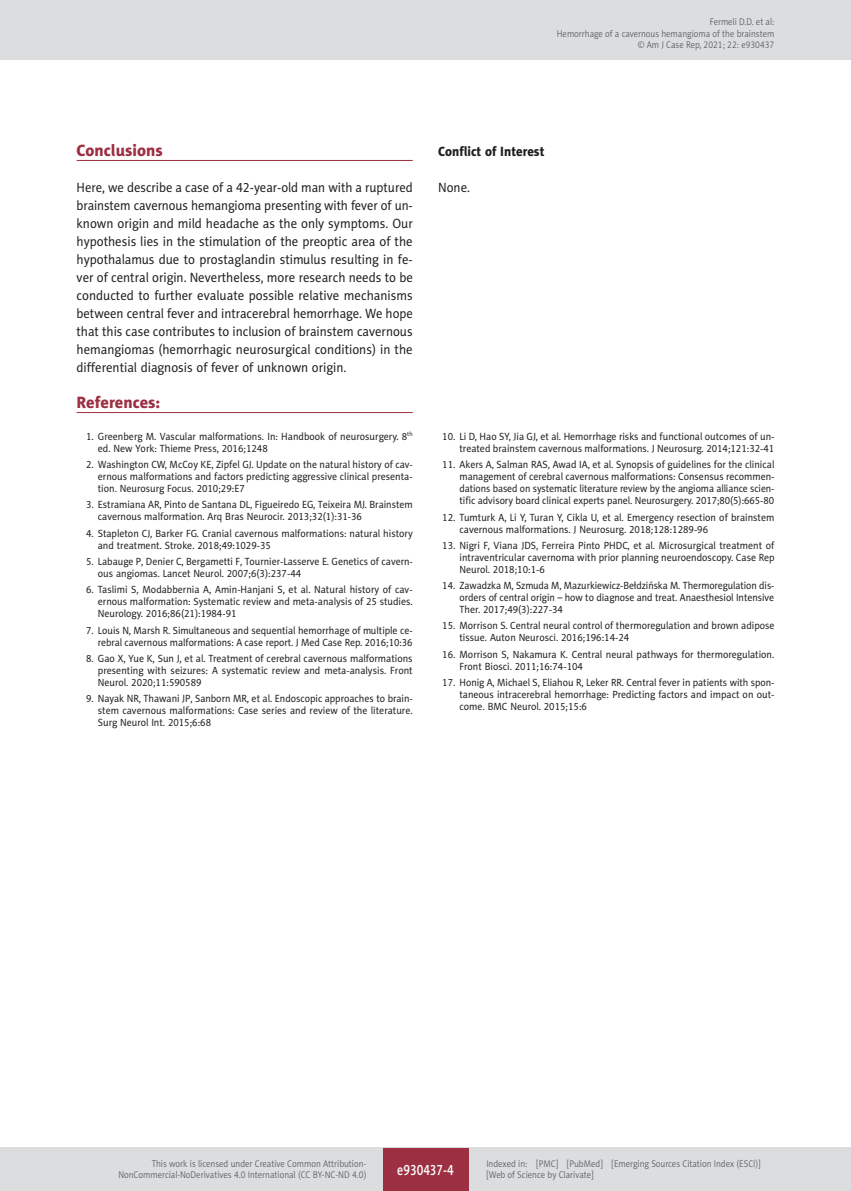
<style>
.page{position:relative;width:851px;height:1191px;background:#fff}
.page>*{position:absolute;margin:0;border:0;box-sizing:border-box;transform-origin:0 0}
.AJCR_Headline_1{font:16.5px "Naomi Sans EFN Heavy";color:#9d2f42}
.AJCR_Referencje_Tytu{font:16.5px "Naomi Sans EFN Heavy";color:#9d2f42}
.t1{font:15px "Naomi Sans EFN Medium";color:#fff;scale:.8 1}
.AJCR_Body{font:13.5px/18px "Naomi Sans EFN";color:#231f20;text-align:justify;scale:.94 1}
.AJCR_Headline_2{font:13.5px "Naomi Sans EFN Heavy";color:#231f20;scale:.95 1}
.AJCR_Body-2{font:13.5px "Naomi Sans EFN";color:#231f20;scale:.95 1}
.AJCR_Referencje_punk{font:10.5px/12px "Naomi Sans EFN";color:#231f20;scale:.95 1}
.AJCR_Referencje_punk-2{font:10.5px/12px "Naomi Sans EFN";color:#231f20;scale:.94 1}
.AJCR_Referencje_punk-3{font:10.5px/12px "Naomi Sans EFN";color:#231f20;text-align:justify;scale:.93 1}
.t2{font:9.75px/11.2px "Naomi Sans EFN Light";color:#57585a;text-align:right;scale:.9 1}
</style>
<div class="page">
<hr style="left:77px;top:160px;width:335px;height:1px;background:#9d2f42">
<hr style="left:77px;top:412px;width:335px;height:1px;background:#9d2f42">
<div style="left:0;top:0;width:850px;height:60px;background:#dcdddf"></div>
<div style="left:0;top:1148px;width:850px;height:43px;background:#dcdddf"></div>
<div style="left:383px;top:1147px;width:85px;height:43px;background:#9d2f42"></div>
<p class="t2" style="left:556px;top:16px;width:243px">Fermeli D.D. et al:<br>Hemorrhage of a cavernous hemangioma of the brainstem © Am J Case Rep, 2021; 22: e930437</p>
<p class="AJCR_Headline_1" style="left:77px;top:140px;width:88px">Conclusions</p>
<p class="AJCR_Body" style="left:77px;top:178px;width:359px">Here, we describe a case of a 42-year-old man with a ruptured brainstem cavernous hemangioma presenting with fever of un&shy;known origin and mild headache as the only symptoms. Our hypothesis lies in the stimulation of the preoptic area of the hypothalamus due to prostaglandin stimulus resulting in fe&shy;ver of central origin. Nevertheless, more research needs to be conducted to further evaluate possible relative mechanisms between central fever and intracerebral hemorrhage. We hope that this case contributes to inclusion of brainstem cavernous hemangiomas (hemorrhagic neurosurgical conditions) in the differential diagnosis of fever of unknown origin.</p>
<p class="AJCR_Referencje_Tytu" style="left:77px;top:392px;width:85px">References:</p>
<p class="AJCR_Referencje_punk" style="left:98px;top:430px;width:333px;text-indent:-12px">1. Greenberg M. Vascular malformations. In: Handbook of neurosurgery. 8<sup>th </sup>ed. New York: Thieme Press, 2016;1248</p>
<p class="AJCR_Referencje_punk" style="left:98px;top:459px;width:333px;text-align:justify;text-indent:-12px">2. Washington CW, McCoy KE, Zipfel GJ. Update on the natural history of cav&shy;ernous malformations and factors predicting aggressive clinical presenta&shy;tion. Neurosurg Focus. 2010;29:E7</p>
<p class="AJCR_Referencje_punk" style="left:98px;top:499px;width:333px;text-indent:-12px">3. Estramiana AR, Pinto de Santana DL, Figueiredo EG, Teixeira MJ. Brainstem cavernous malformation. Arq Bras Neurocir. 2013;32(1):31-36</p>
<p class="AJCR_Referencje_punk" style="left:98px;top:527px;width:333px;text-indent:-12px">4. Stapleton CJ, Barker FG. Cranial cavernous malformations: natural history and treatment. Stroke. 2018;49:1029-35</p>
<p class="AJCR_Referencje_punk-2" style="left:98px;top:555px;width:336px;text-indent:-12px">5. Labauge P, Denier C, Bergametti F, Tournier-Lasserve E. Genetics of cavern&shy;ous angiomas. Lancet Neurol. 2007;6(3):237-44</p>
<p class="AJCR_Referencje_punk" style="left:98px;top:584px;width:333px;text-align:justify;text-indent:-12px">6. Taslimi S, Modabbernia A, Amin-Hanjani S, et al. Natural history of cav&shy;ernous malformation: Systematic review and meta-analysis of 25 studies.<br>Neurology. 2016;86(21):1984-91</p>
<p class="AJCR_Referencje_punk" style="left:86px;top:624px;width:345px;text-align:right">7. Louis N, Marsh R. Simultaneous and sequential hemorrhage of multiple ce&shy;rebral cavernous malformations: A case report. J Med Case Rep. 2016;10:36</p>
<p class="AJCR_Referencje_punk" style="left:98px;top:652px;width:333px;text-align:justify;text-indent:-12px">8. Gao X, Yue K, Sun J, et al. Treatment of cerebral cavernous malformations presenting with seizures: A systematic review and meta-analysis. Front Neurol. 2020;11:590589</p>
<p class="AJCR_Referencje_punk" style="left:98px;top:692px;width:333px;text-align:justify;text-indent:-12px">9. Nayak NR, Thawani JP, Sanborn MR, et al. Endoscopic approaches to brain&shy;stem cavernous malformations: Case series and review of the literature.<br>Surg Neurol Int. 2015;6:68</p>
<p class="AJCR_Headline_2" style="left:438px;top:143px;width:113px">Conflict of Interest</p>
<p class="AJCR_Body-2" style="left:438px;top:179px;width:35px">None.</p>
<p class="AJCR_Referencje_punk" style="left:442px;top:430px;width:351px;text-align:right">10. Li D, Hao SY, Jia GJ, et al. Hemorrhage risks and functional outcomes of un&shy;treated brainstem cavernous malformations. J Neurosurg. 2014;121:32‑41</p>
<p class="AJCR_Referencje_punk" style="left:459px;top:459px;width:333px;text-align:justify;text-indent:-17px">11. Akers A, Salman RAS, Awad IA, et al. Synopsis of guidelines for the clinical management of cerebral cavernous malformations: Consensus recommen&shy;dations based on systematic literature review by the angioma alliance scien&shy;tific advisory board clinical experts panel. Neurosurgery. 2017;80(5):665-80</p>
<p class="AJCR_Referencje_punk" style="left:459px;top:511px;width:333px;text-indent:-17px">12. Tumturk A, Li Y, Turan Y, Cikla U, et al. Emergency resection of brainstem cavernous malformations. J Neurosurg. 2018;128:1289-96</p>
<p class="AJCR_Referencje_punk" style="left:459px;top:539px;width:333px;text-align:justify;text-indent:-17px">13. Nigri F, Viana JDS, Ferreira Pinto PHDC, et al. Microsurgical treatment of intraventricular cavernoma with prior planning neuroendoscopy. Case Rep Neurol. 2018;10:1-6</p>
<p class="AJCR_Referencje_punk-3" style="left:459px;top:579px;width:340px;text-indent:-17px">14. Zawadzka M, Szmuda M, Mazurkiewicz-Bełdzińska M. Thermoregulation dis&shy;orders of central origin – how to diagnose and treat. Anaesthesiol Intensive Ther. 2017;49(3):227-34</p>
<p class="AJCR_Referencje_punk" style="left:459px;top:620px;width:333px;text-indent:-17px">15. Morrison S. Central neural control of thermoregulation and brown adipose tissue. Auton Neurosci. 2016;196:14-24</p>
<p class="AJCR_Referencje_punk" style="left:459px;top:648px;width:333px;text-indent:-17px">16. Morrison S, Nakamura K. Central neural pathways for thermoregulation.<br>Front Biosci. 2011;16:74-104</p>
<p class="AJCR_Referencje_punk-2" style="left:459px;top:676px;width:336px;text-align:justify;text-indent:-17px">17. Honig A, Michael S, Eliahou R, Leker RR. Central fever in patients with spon&shy;taneous intracerebral hemorrhage: Predicting factors and impact on out&shy;come. BMC Neurol. 2015;15:6</p>
<p class="t2" style="left:118px;top:1158px;width:277px">This work is licensed under Creative Common Attribution-<br>NonCommercial-NoDerivatives 4.0 International (CC BY-NC-ND 4.0)</p>
<h2 class="t1" style="left:397px;top:1160px;width:72px">e930437-4</h2>
<p class="t2" style="left:486px;top:1158px;width:306px;text-align:left">Indexed in: [PMC] [PubMed] [Emerging Sources Citation Index (ESCI)] [Web of Science by Clarivate]</p>
</div>
